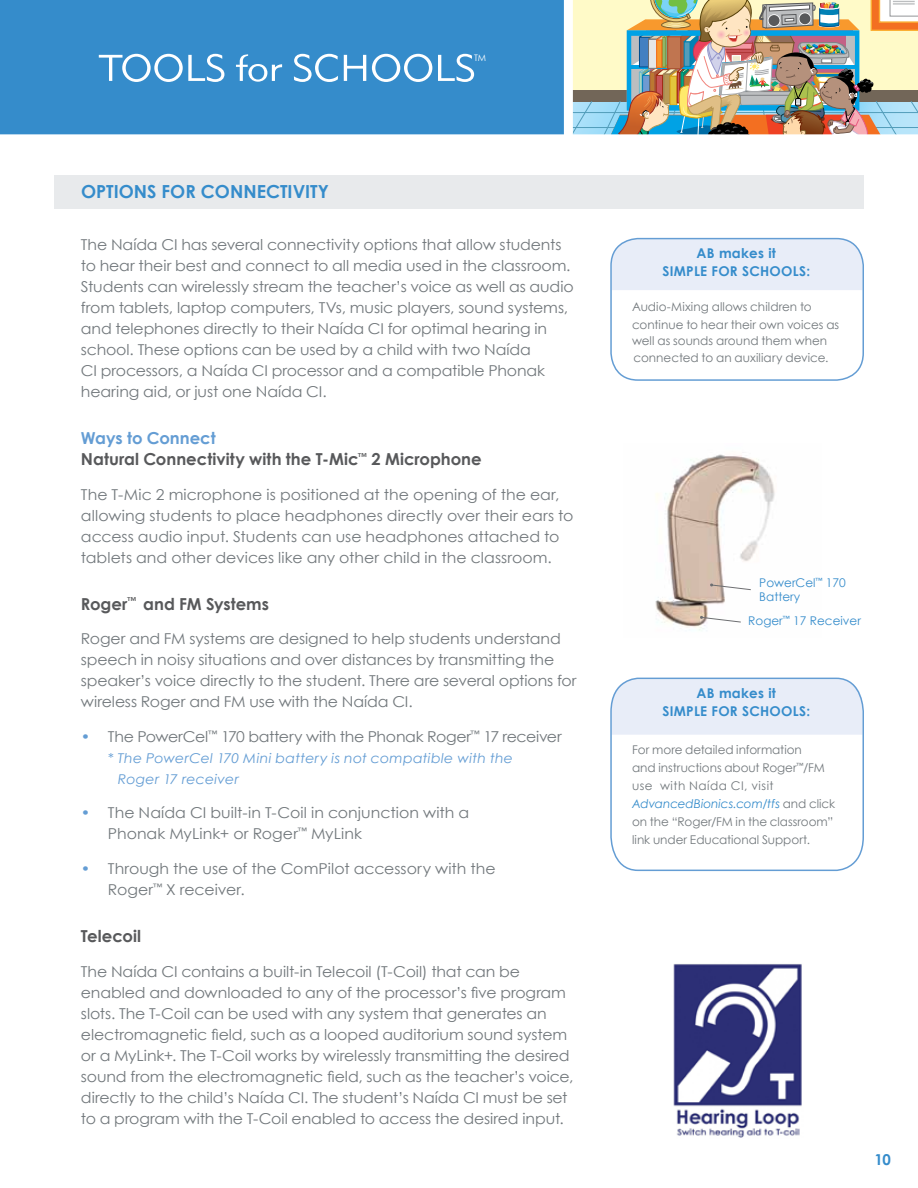
<style>
.page{position:relative;width:918px;height:1188px;background:#fff}
.page>*{position:absolute;margin:0;border:0;box-sizing:border-box;transform-origin:0 0}
.t1{font:700 18px "Century Gothic";color:#358ccb}
.t2{font:700 16.5px/21px "Century Gothic";color:#58595b}
.t3{font:15px/21px "Century Gothic";letter-spacing:-.005em;color:#72787c;scale:1.05 1}
.t4{font:700 15px "Century Gothic";color:#358ccb}
.t5{font:italic 13.5px/21px "Century Gothic";letter-spacing:.015em;color:#649dd4;scale:1.05 1}
.t6{font:700 13.5px/18px "Century Gothic";letter-spacing:.02em;color:#358ccb;text-align:center}
.t7{font:12px/18px "Century Gothic";color:#72787c}
.t8{font:12px/14.4px "Century Gothic";color:#358ccb}
.t9{font:9px "Century Gothic";color:#fff}
.s1{color:#649dd4}
.s2{font-style:italic;color:#358ccb}
</style>
<div class="page">
<div style="left:0;top:0;width:564px;height:134px;background:#358ccb"></div>
<img style="left:573px;top:0;width:345px;height:134px">
<svg style="left:99px;top:54px;width:125px;height:28px"></svg>
<svg style="left:236px;top:54px;width:46px;height:28px"></svg>
<svg style="left:294px;top:54px;width:44px;height:28px"></svg>
<svg style="left:344px;top:55px;width:22px;height:26px"></svg>
<svg style="left:372px;top:54px;width:60px;height:28px"></svg>
<svg style="left:438px;top:54px;width:36px;height:28px"></svg>
<img style="left:655px;top:454px;width:120px;height:176px">
<svg style="left:710px;top:583px;width:42px;height:8px"></svg>
<svg style="left:700px;top:616px;width:42px;height:7px"></svg>
<div style="left:54px;top:175px;width:810px;height:34px;background:#e8eaec"></div>
<div style="left:611px;top:239px;width:251px;height:51px;background:#e8edf8"></div>
<div style="left:610px;top:238px;width:254px;height:143px;border:2px solid #649dd4;border-radius:27px"></div>
<svg style="left:610px;top:677px;width:254px;height:195px"></svg>
<img style="left:673px;top:964px;width:129px;height:174px">
<p class="t1" style="left:81px;top:180px;width:250px">OPTIONS FOR CONNECTIVITY</p>
<p class="t9" style="left:474px;top:52px;width:14px">TM</p>
<p class="t3" style="left:81px;top:234px;width:471px">The Naída CI has several connectivity options that allow students to hear their best and connect to all media used in the classroom.<br>Students can wirelessly stream the teacher’s voice as well as audio from tablets, laptop computers, TVs, music players, sound systems, and telephones directly to their Naída CI for optimal hearing in school. These options can be used by a child with two Naída<br>CI processors, a Naída CI processor and a compatible Phonak hearing aid, or just one Naída CI.</p>
<p class="t2" style="left:81px;top:427px;width:402px"><span class="s1">Ways to Connect<br></span>Natural Connectivity with the T-Mic<sup>™</sup> 2 Microphone</p>
<p class="t3" style="left:81px;top:484px;width:471px">The T-Mic 2 microphone is positioned at the opening of the ear, allowing students to place headphones directly over their ears to access audio input. Students can use headphones attached to tablets and other devices like any other child in the classroom.</p>
<p class="t2" style="left:81px;top:593px;width:190px">Roger<sup>™</sup> and FM Systems</p>
<p class="t3" style="left:81px;top:628px;width:474px">Roger and FM systems are designed to help students understand speech in noisy situations and over distances by transmitting the speaker’s voice directly to the student. There are several options for wireless Roger and FM use with the Naída CI.</p>
<p class="t3" style="left:81px;top:726px;width:459px"><span class="s1">•</span> The PowerCel<sup>™</sup> 170 battery with the Phonak Roger<sup>™</sup> 17 receiver</p>
<p class="t5" style="left:118px;top:747px;width:378px;text-indent:-10px">* The PowerCel 170 Mini battery is not compatible with the<br>Roger 17 receiver</p>
<p class="t3" style="left:108px;top:802px;width:346px;text-indent:-27px"><span class="s1">•</span> The Naída CI built-in T-Coil in conjunction with a<br>Phonak MyLink+ or Roger<sup>™</sup> MyLink</p>
<p class="t3" style="left:108px;top:858px;width:371px;text-indent:-27px"><span class="s1">•</span> Through the use of the ComPilot accessory with the<br>Roger<sup>™</sup> X receiver.</p>
<p class="t2" style="left:81px;top:925px;width:62px">Telecoil</p>
<p class="t3" style="left:81px;top:961px;width:471px">The Naída CI contains a built-in Telecoil (T-Coil) that can be enabled and downloaded to any of the processor’s five program slots. The T-Coil can be used with any system that generates an electromagnetic field, such as a looped auditorium sound system or a MyLink+. The T-Coil works by wirelessly transmitting the desired sound from the electromagnetic field, such as the teacher’s voice, directly to the child’s Naída CI. The student’s Naída CI must be set to a program with the T-Coil enabled to access the desired input.</p>
<p class="t6" style="left:662px;top:244px;width:149px">AB makes it<br>SIMPLE FOR SCHOOLS:</p>
<p class="t7" style="left:632px;top:297px;width:209px">Audio-Mixing allows children to continue to hear their own voices as</p>
<p class="t7" style="left:632px;top:333px;width:198px;line-height:16.5px">well as sounds around them when connected to an auxiliary device.</p>
<p class="t8" style="left:759px;top:575px;width:88px">PowerCel<sup>™</sup> 170<br>Battery</p>
<p class="t8" style="left:748px;top:614px;width:114px">Roger<sup>™</sup> 17 Receiver</p>
<p class="t6" style="left:662px;top:684px;width:149px">AB makes it<br>SIMPLE FOR SCHOOLS:</p>
<p class="t7" style="left:632px;top:741px;width:205px">For more detailed information<br>and instructions about Roger<sup>™</sup>/FM use with Naída CI, visit<br><span class="s2">AdvancedBionics.com/tfs</span> and click on the “Roger/FM in the classroom” link under Educational Support.</p>
<p class="t4" style="left:874px;top:1150px;width:18px">10</p>
</div>
